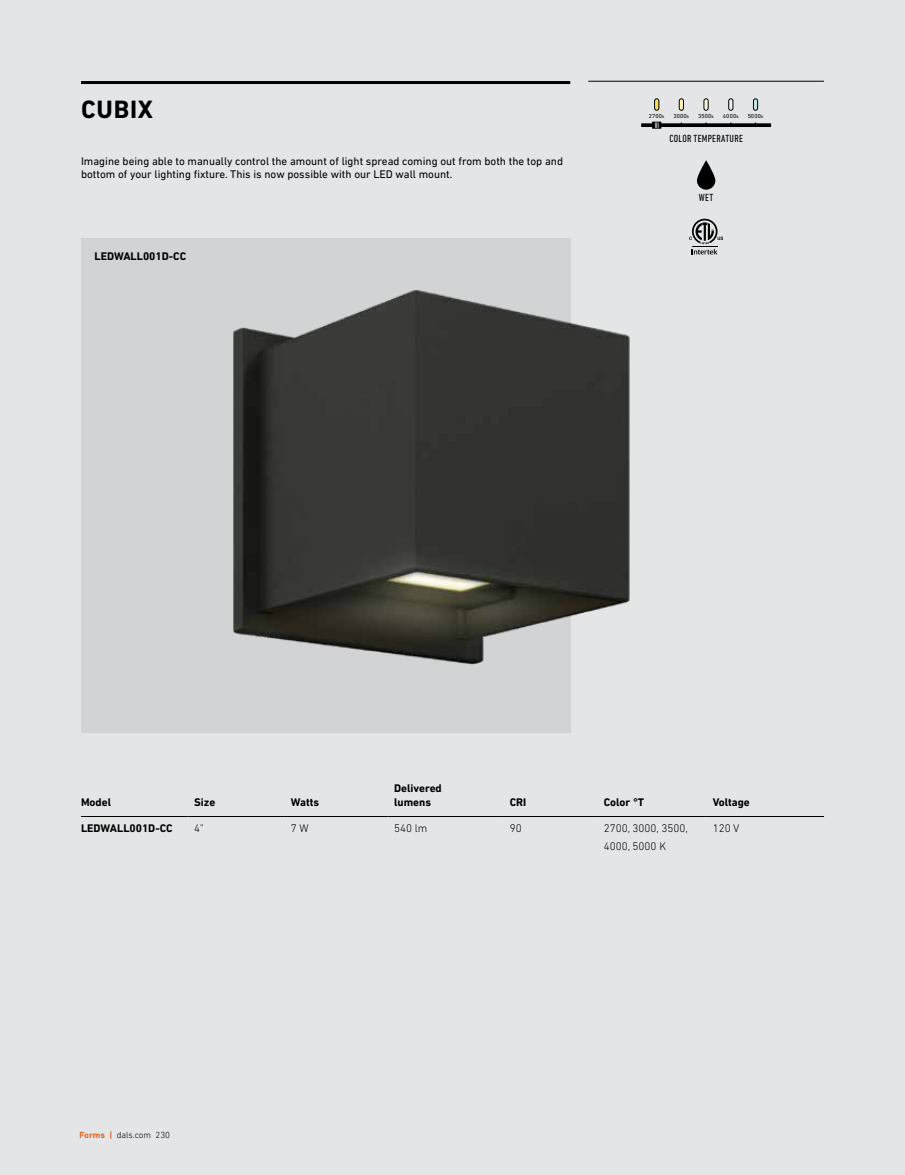
<style>
.page{position:relative;width:905px;height:1175px;background:#fff}
.page>*{position:absolute;margin:0;border:0;box-sizing:border-box;transform-origin:0 0}
.t1{font:700 25.5px "DIN Next LT Pro";letter-spacing:.03em;color:#000}
.t2{font:11.25px/13.5px "DIN Next LT Pro";color:#000}
.t3{font:700 11.25px/13.5px "DIN Next LT Pro";color:#000}
.t4{font:300 11.25px/18.3px "DIN Next LT Pro";color:#000}
.t5{font:condensed 10.5px "DIN Next LT Pro";letter-spacing:.025em;color:#000}
.t6{font:300 9px "DIN Next LT Pro";color:#000}
.t7{font:5.85px "DIN Next LT Pro";letter-spacing:.025em;color:#000}
.s1{font-size:4.65px}
.s2{font-weight:700;color:#e16b25}
</style>
<div class="page">
<div style="left:0;top:0;width:904px;height:1174px;background:#e4e5e6"></div>
<hr style="left:588px;top:81px;width:235px;height:1px;background:#000">
<hr style="left:81px;top:81px;width:489px;height:3px;background:#000">
<div style="left:81px;top:238px;width:489px;height:494px;background:#d1d3d4"></div>
<svg style="left:697px;top:160px;width:18px;height:30px"></svg>
<svg style="left:689px;top:219px;width:34px;height:35px"></svg>
<hr style="left:81px;top:816px;width:106px;height:1px;background:#000">
<hr style="left:187px;top:816px;width:97px;height:1px;background:#000">
<hr style="left:284px;top:816px;width:103px;height:1px;background:#000">
<hr style="left:387px;top:816px;width:116px;height:1px;background:#000">
<hr style="left:503px;top:816px;width:94px;height:1px;background:#000">
<hr style="left:597px;top:816px;width:109px;height:1px;background:#000">
<hr style="left:706px;top:816px;width:118px;height:1px;background:#000">
<svg style="left:654px;top:98px;width:5px;height:13px"></svg>
<svg style="left:703px;top:98px;width:5px;height:13px"></svg>
<svg style="left:728px;top:98px;width:5px;height:13px"></svg>
<svg style="left:679px;top:98px;width:4px;height:13px"></svg>
<svg style="left:660px;top:123px;width:111px;height:4px"></svg>
<svg style="left:641px;top:123px;width:12px;height:4px"></svg>
<svg style="left:652px;top:122px;width:9px;height:7px"></svg>
<svg style="left:753px;top:98px;width:5px;height:13px"></svg>
<img style="left:181px;top:262px;width:449px;height:471px">
<h1 class="t1" style="left:81px;top:94px;width:73px">CUBIX</h1>
<p class="t2" style="left:81px;top:154px;width:483px">Imagine being able to manually control the amount of light spread coming out from both the top and bottom of your lighting fixture. This is now possible with our LED wall mount.</p>
<p class="t3" style="left:94px;top:249px;width:93px">LEDWALL001D-CC</p>
<p class="t7" style="left:649px;top:112px;width:17px">2700<span class="s1">k</span></p>
<p class="t7" style="left:673px;top:112px;width:17px">3000<span class="s1">k</span></p>
<p class="t7" style="left:698px;top:112px;width:17px">3500<span class="s1">k</span></p>
<p class="t7" style="left:723px;top:112px;width:17px">4000<span class="s1">k</span></p>
<p class="t7" style="left:747px;top:112px;width:17px">5000<span class="s1">k</span></p>
<p class="t5" style="left:669px;top:133px;width:75px">COLOR TEMPERATURE</p>
<p class="t5" style="left:698px;top:191px;width:16px">WET</p>
<p class="t3" style="left:81px;top:795px;width:32px">Model</p>
<p class="t3" style="left:194px;top:795px;width:23px">Size</p>
<p class="t3" style="left:291px;top:795px;width:30px">Watts</p>
<p class="t3" style="left:394px;top:781px;width:49px">Delivered lumens</p>
<p class="t3" style="left:509px;top:795px;width:18px">CRI</p>
<p class="t3" style="left:603px;top:795px;width:42px">Color °T</p>
<p class="t3" style="left:712px;top:795px;width:39px">Voltage</p>
<p class="t3" style="left:81px;top:821px;width:93px">LEDWALL001D-CC</p>
<p class="t4" style="left:194px;top:818px;width:11px">4"</p>
<p class="t4" style="left:291px;top:818px;width:19px">7 W</p>
<p class="t4" style="left:394px;top:818px;width:35px">540 lm</p>
<p class="t4" style="left:509px;top:818px;width:13px">90</p>
<p class="t4" style="left:603px;top:818px;width:86px">2700, 3000, 3500,<br>4000, 5000 K</p>
<p class="t4" style="left:712px;top:818px;width:28px">120 V</p>
<p class="t6" style="left:80px;top:1129px;width:92px"><span class="s2">Forms |</span> dals.com 230</p>
</div>
